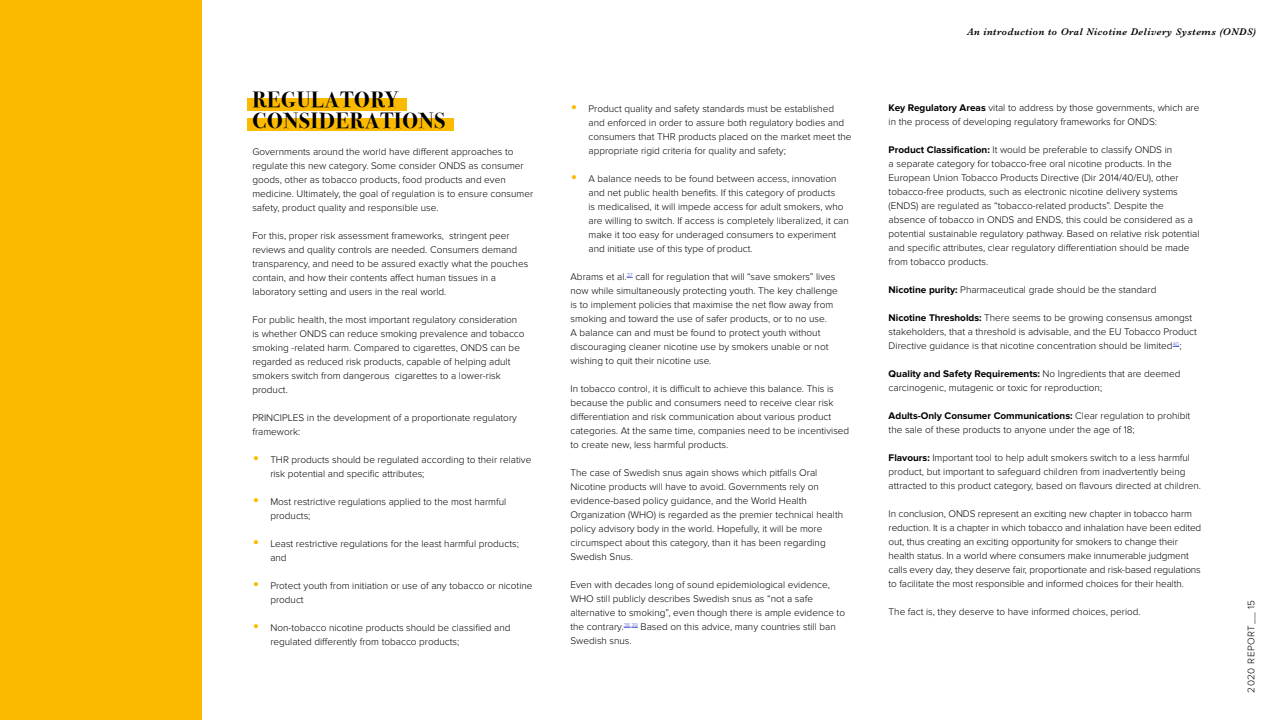
<style>
.page{position:relative;width:1280px;height:720px;background:#fff}
.page>*{position:absolute;margin:0;border:0;box-sizing:border-box;transform-origin:0 0}
.t1{font:700 22px/20.4px "Bodoni Svty Two ITCTT";letter-spacing:.04em;color:#000}
.t2{font:300 10px/14px "Proxima Nova";color:#000}
.t3{font:italic 600 10px "Baskerville";letter-spacing:.05em;color:#000}
.t4{font:300 10px "Proxima Nova";letter-spacing:.05em;color:#000}
.s1{font-size:20px;color:#fbba00}
.s2{font-weight:700}
</style>
<div class="page">
<div style="left:247px;top:98px;width:160px;height:13px;background:#fbba00"></div>
<div style="left:247px;top:118px;width:207px;height:14px;background:#fbba00"></div>
<svg style="left:624px;top:627px;width:14px;height:1px"></svg>
<div style="left:0;top:0;width:202px;height:720px;background:#fbba00"></div>
<h1 class="t1" style="left:252px;top:88px;width:194px">REGULATORY<br>CONSIDERATIONS</h1>
<p class="t2" style="left:252px;top:145px;width:283px">Governments around the world have different approaches to regulate this new category. Some consider ONDS as consumer goods, other as tobacco products, food products and even medicine. Ultimately, the goal of regulation is to ensure consumer safety, product quality and responsible use.</p>
<p class="t2" style="left:252px;top:229px;width:277px">For this, proper risk assessment frameworks, stringent peer reviews and quality controls are needed. Consumers demand transparency, and need to be assured exactly what the pouches contain, and how their contents affect human tissues in a laboratory setting and users in the real world.</p>
<p class="t2" style="left:252px;top:313px;width:274px">For public health, the most important regulatory consideration is whether ONDS can reduce smoking prevalence and tobacco smoking -related harm. Compared to cigarettes, ONDS can be regarded as reduced risk products, capable of helping adult smokers switch from dangerous cigarettes to a lower-risk product.</p>
<p class="t2" style="left:252px;top:411px;width:266px">PRINCIPLES in the development of a proportionate regulatory framework:</p>
<p class="t2" style="left:270px;top:453px;width:263px;text-indent:-18px"><span class="s1">•</span> THR products should be regulated according to their relative risk potential and specific attributes;</p>
<p class="t2" style="left:270px;top:495px;width:238px;text-indent:-18px"><span class="s1">•</span> Most restrictive regulations applied to the most harmful products;</p>
<p class="t2" style="left:270px;top:537px;width:250px;text-indent:-18px"><span class="s1">•</span> Least restrictive regulations for the least harmful products; and</p>
<p class="t2" style="left:270px;top:579px;width:264px;text-indent:-18px"><span class="s1">•</span> Protect youth from initiation or use of any tobacco or nicotine product</p>
<p class="t2" style="left:270px;top:621px;width:242px;text-indent:-18px"><span class="s1">•</span> Non-tobacco nicotine products should be classified and regulated differently from tobacco products;</p>
<p class="t2" style="left:588px;top:102px;width:265px;text-indent:-18px"><span class="s1">•</span> Product quality and safety standards must be established and enforced in order to assure both regulatory bodies and consumers that THR products placed on the market meet the appropriate rigid criteria for quality and safety;</p>
<p class="t2" style="left:588px;top:172px;width:262px;text-indent:-18px"><span class="s1">•</span> A balance needs to be found between access, innovation and net public health benefits. If this category of products<br>is medicalised, it will impede access for adult smokers, who are willing to switch. If access is completely liberalized, it can make it too easy for underaged consumers to experiment and initiate use of this type of product.</p>
<p class="t2" style="left:570px;top:270px;width:269px">Abrams et al.<sup>37</sup> call for regulation that will “save smokers” lives now while simultaneously protecting youth. The key challenge is to implement policies that maximise the net flow away from smoking and toward the use of safer products, or to no use.<br>A balance can and must be found to protect youth without discouraging cleaner nicotine use by smokers unable or not wishing to quit their nicotine use.</p>
<p class="t2" style="left:570px;top:382px;width:280px">In tobacco control, it is difficult to achieve this balance. This is because the public and consumers need to receive clear risk differentiation and risk communication about various product categories. At the same time, companies need to be incentivised to create new, less harmful products.</p>
<p class="t2" style="left:570px;top:466px;width:274px">The case of Swedish snus again shows which pitfalls Oral Nicotine products will have to avoid. Governments rely on evidence-based policy guidance, and the World Health Organization (WHO) is regarded as the premier technical health policy advisory body in the world. Hopefully, it will be more circumspect about this category, than it has been regarding Swedish Snus.</p>
<p class="t2" style="left:570px;top:578px;width:276px">Even with decades long of sound epidemiological evidence, WHO still publicly describes Swedish snus as “not a safe alternative to smoking”, even though there is ample evidence to the contrary.<sup>38</sup><sup>,</sup><sup>39</sup> Based on this advice, many countries still ban Swedish snus.</p>
<p class="t3" style="left:967px;top:25px;width:290px">An introduction to Oral Nicotine Delivery Systems (ONDS)</p>
<p class="t2" style="left:889px;top:101px;width:312px"><span class="s2">Key Regulatory Areas</span> vital to address by those governments, which are in the process of developing regulatory frameworks for ONDS:</p>
<p class="t2" style="left:889px;top:143px;width:312px"><span class="s2">Product Classification:</span> It would be preferable to classify ONDS in<br>a separate category for tobacco-free oral nicotine products. In the European Union Tobacco Products Directive (Dir 2014/40/EU), other tobacco-free products, such as electronic nicotine delivery systems (ENDS) are regulated as “tobacco-related products”. Despite the absence of tobacco in ONDS and ENDS, this could be considered as a potential sustainable regulatory pathway. Based on relative risk potential and specific attributes, clear regulatory differentiation should be made from tobacco products.</p>
<p class="t2" style="left:889px;top:283px;width:269px"><span class="s2">Nicotine purity:</span> Pharmaceutical grade should be the standard</p>
<p class="t2" style="left:889px;top:311px;width:310px"><span class="s2">Nicotine Thresholds:</span> There seems to be growing consensus amongst stakeholders, that a threshold is advisable, and the EU Tobacco Product<br>Directive guidance is that nicotine concentration should be limited<sup>40</sup>;</p>
<p class="t2" style="left:889px;top:367px;width:293px"><span class="s2">Quality and Safety Requirements:</span> No Ingredients that are deemed carcinogenic, mutagenic or toxic for reproduction;</p>
<p class="t2" style="left:889px;top:409px;width:303px"><span class="s2">Adults-Only Consumer Communications:</span> Clear regulation to prohibit the sale of these products to anyone under the age of 18;</p>
<p class="t2" style="left:889px;top:451px;width:314px"><span class="s2">Flavours:</span> Important tool to help adult smokers switch to a less harmful product, but important to safeguard children from inadvertently being attracted to this product category, based on flavours directed at children.</p>
<p class="t2" style="left:889px;top:507px;width:314px">In conclusion, ONDS represent an exciting new chapter in tobacco harm reduction. It is a chapter in which tobacco and inhalation have been edited out, thus creating an exciting opportunity for smokers to change their health status. In a world where consumers make innumerable judgment calls every day, they deserve fair, proportionate and risk-based regulations to facilitate the most responsible and informed choices for their health.</p>
<p class="t2" style="left:889px;top:605px;width:254px">The fact is, they deserve to have informed choices, period.</p>
<p class="t4" style="left:1246px;top:693px;width:95px;rotate:-90deg">2020 REPORT__ 15</p>
</div>
